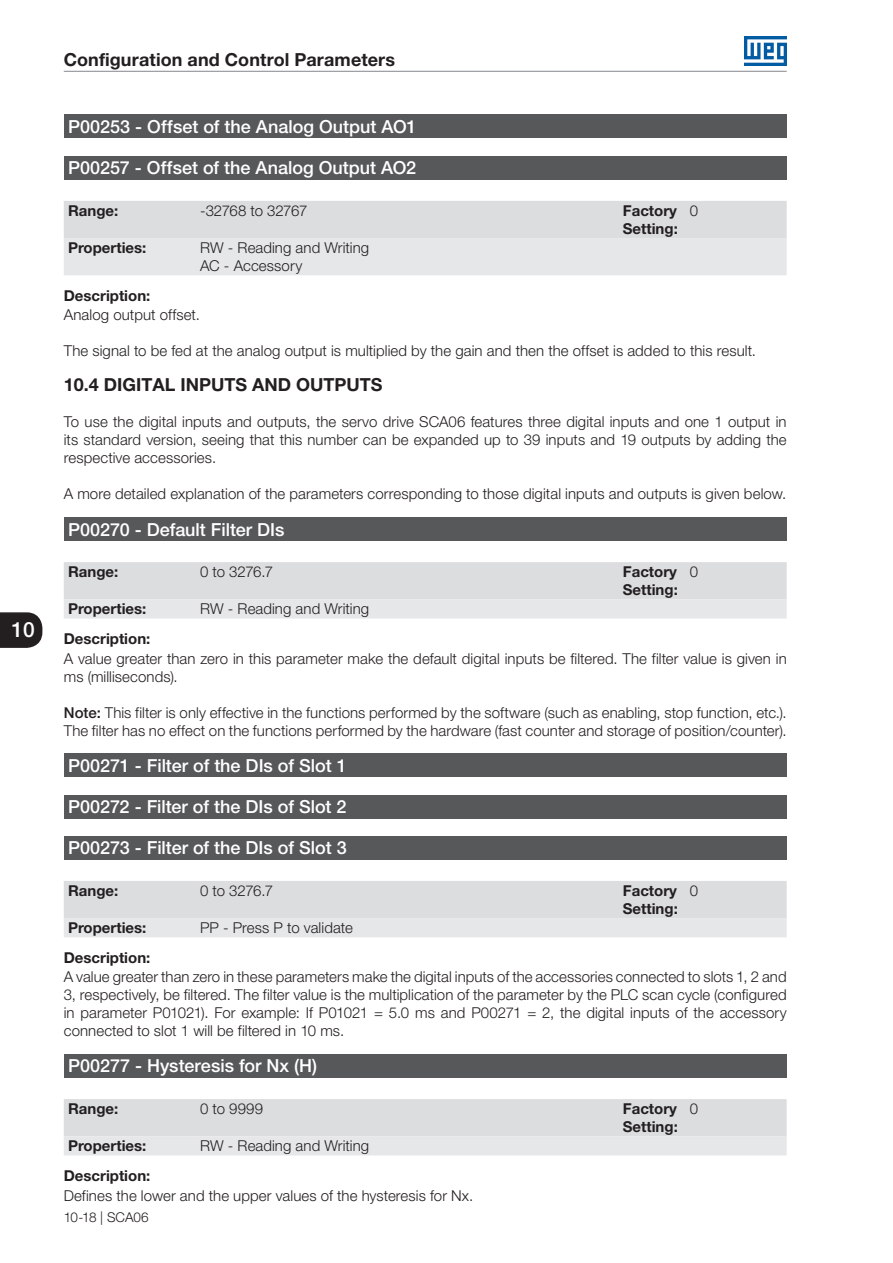
<style>
.page{position:relative;width:893px;height:1263px;background:#fff}
.page>*{position:absolute;margin:0;border:0;box-sizing:border-box;transform-origin:0 0}
.t1{font:500 21px "Helvetica Neue LT Pro";color:#fff}
._200_a_299{font:500 18px "Helvetica Neue LT Pro";color:#fff}
.t2{font:700 18px "Helvetica Neue LT Pro";letter-spacing:.005em;color:#231f20}
.Texto{font:300 15px/18px "Helvetica Neue LT Pro";letter-spacing:.005em;color:#231f20;text-align:justify}
.Cabeçalho__Faixa_Pro{font:700 15px/18px "Helvetica Neue LT Pro";color:#231f20}
.Texto-2{font:300 15px "Helvetica Neue LT Pro";letter-spacing:-.025em;color:#231f20}
.t3{font:300 13.5px "Helvetica Neue LT Pro";letter-spacing:-.005em;color:#231f20}
.s1{font-weight:500}
</style>
<div class="page">
<svg style="left:0;top:612px;width:42px;height:36px;background:#332f30"></svg>
<hr style="left:64px;top:71px;width:723px;height:1px;background:#939598">
<img style="left:744px;top:36px;width:43px;height:30px">
<div style="left:64px;top:115px;width:723px;height:23px;background:#57585a"></div>
<div style="left:64px;top:156px;width:723px;height:23px;background:#57585a"></div>
<svg style="left:64px;top:201px;width:723px;height:74px;background:#e1e2e4"></svg>
<div style="left:64px;top:517px;width:723px;height:24px;background:#57585a"></div>
<svg style="left:64px;top:562px;width:723px;height:56px;background:#dfe0e2"></svg>
<div style="left:64px;top:753px;width:723px;height:24px;background:#57585a"></div>
<div style="left:64px;top:795px;width:723px;height:23px;background:#57585a"></div>
<div style="left:64px;top:836px;width:723px;height:23px;background:#57585a"></div>
<svg style="left:64px;top:881px;width:723px;height:56px;background:#dfe0e2"></svg>
<div style="left:64px;top:1054px;width:723px;height:24px;background:#57585a"></div>
<svg style="left:64px;top:1099px;width:723px;height:56px;background:#dfe0e2"></svg>
<h1 class="t1" style="left:11px;top:616px;width:25px">10</h1>
<p class="t2" style="left:64px;top:48px;width:333px">Configuration and Control Parameters</p>
<p class="_200_a_299" style="left:68px;top:116px;width:350px">P00253 - Offset of the Analog Output AO1</p>
<p class="_200_a_299" style="left:68px;top:157px;width:350px">P00257 - Offset of the Analog Output AO2</p>
<p class="Cabeçalho__Faixa_Pro" style="left:68px;top:201px;width:52px">Range:</p>
<p class="Texto-2" style="left:200px;top:201px;width:109px">-32768 to 32767</p>
<p class="Cabeçalho__Faixa_Pro" style="left:623px;top:201px;width:57px">Factory<br>Setting:</p>
<p class="Texto" style="left:690px;top:201px;width:10px">0</p>
<p class="Cabeçalho__Faixa_Pro" style="left:68px;top:238px;width:80px">Properties:</p>
<p class="Texto" style="left:200px;top:238px;width:171px">RW - Reading and Writing</p>
<p class="Texto" style="left:200px;top:256px;width:104px">AC - Accessory</p>
<p class="Cabeçalho__Faixa_Pro" style="left:64px;top:286px;width:88px">Description:</p>
<p class="Texto" style="left:64px;top:306px;width:138px">Analog output offset.</p>
<p class="Texto" style="left:64px;top:342px;width:694px">The signal to be fed at the analog output is multiplied by the gain and then the offset is added to this result.</p>
<p class="t2" style="left:64px;top:374px;width:320px">10.4 DIGITAL INPUTS AND OUTPUTS</p>
<p class="Texto" style="left:64px;top:413px;width:724px">To use the digital inputs and outputs, the servo drive SCA06 features three digital inputs and one 1 output in its standard version, seeing that this number can be expanded up to 39 inputs and 19 outputs by adding the respective accessories.</p>
<p class="Texto" style="left:64px;top:485px;width:724px">A more detailed explanation of the parameters corresponding to those digital inputs and outputs is given below.</p>
<p class="_200_a_299" style="left:68px;top:518px;width:218px">P00270 - Default Filter DIs</p>
<p class="Cabeçalho__Faixa_Pro" style="left:68px;top:562px;width:52px">Range:</p>
<p class="Texto" style="left:200px;top:562px;width:74px">0 to 3276.7</p>
<p class="Cabeçalho__Faixa_Pro" style="left:623px;top:562px;width:57px">Factory<br>Setting:</p>
<p class="Texto" style="left:690px;top:562px;width:10px">0</p>
<p class="Cabeçalho__Faixa_Pro" style="left:68px;top:599px;width:80px">Properties:</p>
<p class="Texto" style="left:200px;top:600px;width:171px">RW - Reading and Writing</p>
<p class="Cabeçalho__Faixa_Pro" style="left:64px;top:629px;width:88px">Description:</p>
<p class="Texto" style="left:64px;top:649px;width:724px">A value greater than zero in this parameter make the default digital inputs be filtered. The filter value is given in ms (milliseconds).</p>
<p class="Texto" style="left:64px;top:703px;width:724px"><span class="s1">Note:</span> This filter is only effective in the functions performed by the software (such as enabling, stop function, etc.).<br>The filter has no effect on the functions performed by the hardware (fast counter and storage of position/counter).</p>
<p class="_200_a_299" style="left:68px;top:754px;width:280px">P00271 - Filter of the DIs of Slot 1</p>
<p class="_200_a_299" style="left:68px;top:796px;width:280px">P00272 - Filter of the DIs of Slot 2</p>
<p class="_200_a_299" style="left:68px;top:837px;width:280px">P00273 - Filter of the DIs of Slot 3</p>
<p class="Cabeçalho__Faixa_Pro" style="left:68px;top:881px;width:52px">Range:</p>
<p class="Texto" style="left:200px;top:881px;width:74px">0 to 3276.7</p>
<p class="Cabeçalho__Faixa_Pro" style="left:623px;top:881px;width:57px">Factory<br>Setting:</p>
<p class="Texto" style="left:690px;top:881px;width:10px">0</p>
<p class="Cabeçalho__Faixa_Pro" style="left:68px;top:918px;width:80px">Properties:</p>
<p class="Texto" style="left:200px;top:918px;width:154px">PP - Press P to validate</p>
<p class="Cabeçalho__Faixa_Pro" style="left:64px;top:948px;width:88px">Description:</p>
<p class="Texto" style="left:64px;top:968px;width:724px">A value greater than zero in these parameters make the digital inputs of the accessories connected to slots 1, 2 and 3, respectively, be filtered. The filter value is the multiplication of the parameter by the PLC scan cycle (configured in parameter P01021). For example: If P01021 = 5.0 ms and P00271 = 2, the digital inputs of the accessory connected to slot 1 will be filtered in 10 ms.</p>
<p class="_200_a_299" style="left:68px;top:1055px;width:251px">P00277 - Hysteresis for Nx (H)</p>
<p class="Cabeçalho__Faixa_Pro" style="left:68px;top:1099px;width:52px">Range:</p>
<p class="Texto" style="left:200px;top:1099px;width:64px">0 to 9999</p>
<p class="Cabeçalho__Faixa_Pro" style="left:623px;top:1099px;width:57px">Factory<br>Setting:</p>
<p class="Texto" style="left:690px;top:1099px;width:10px">0</p>
<p class="Cabeçalho__Faixa_Pro" style="left:68px;top:1136px;width:80px">Properties:</p>
<p class="Texto" style="left:200px;top:1136px;width:171px">RW - Reading and Writing</p>
<p class="Cabeçalho__Faixa_Pro" style="left:64px;top:1166px;width:88px">Description:</p>
<p class="Texto" style="left:64px;top:1186px;width:411px">Defines the lower and the upper values of the hysteresis for Nx.</p>
<p class="t3" style="left:64px;top:1208px;width:86px">10-18 | SCA06</p>
</div>
